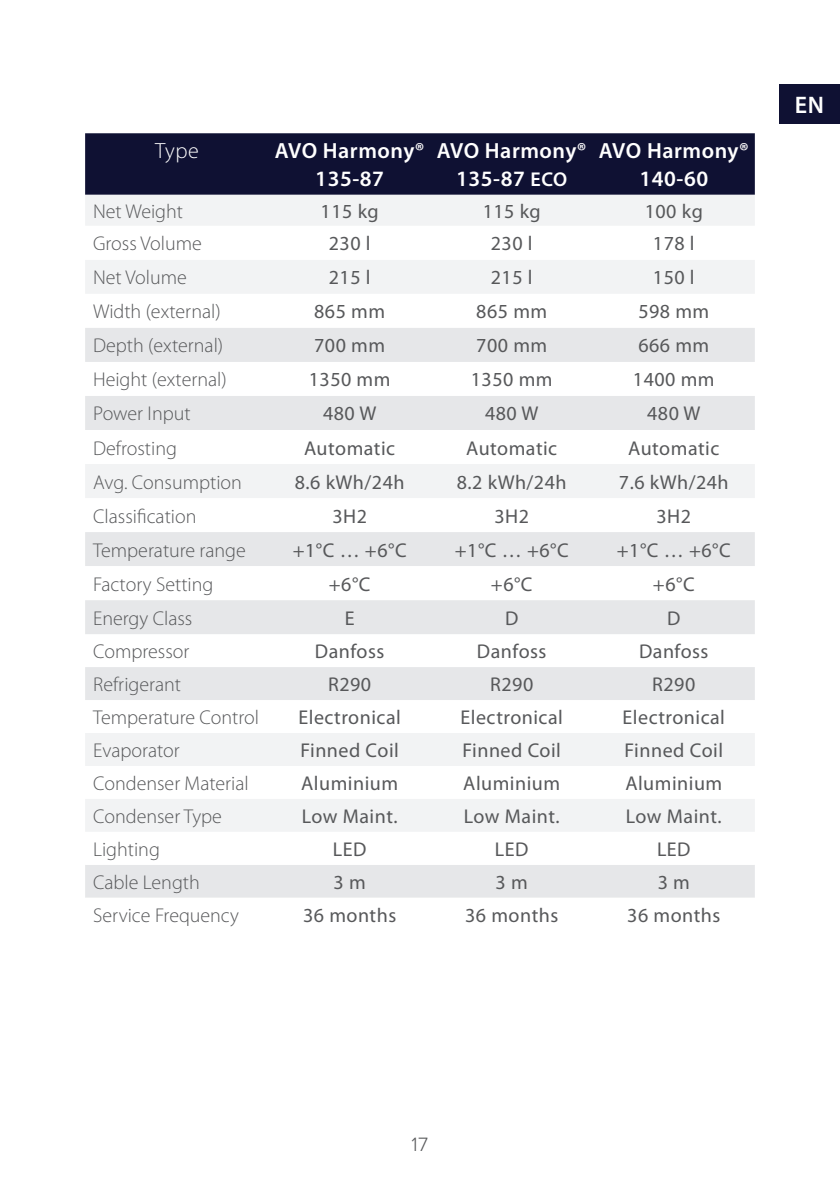
<style>
.page{position:relative;width:840px;height:1191px;background:#fff}
.page>*{position:absolute;margin:0;border:0;box-sizing:border-box;transform-origin:0 0}
.t1{font:600 24px "Myriad Pro";color:#fff}
._0772_Table_Tech_Hea{font:600 22px/28px "Myriad Pro";letter-spacing:.025em;color:#fff;text-align:center}
._0772_Table_Tech_Hea-2{font:300 22px "Myriad Pro";color:#fff}
._0771_Table_Tech_Tex{font:20px "Myriad Pro";letter-spacing:.025em;color:#57585a}
._077_Table_Tech_Text{font:300 20px "Myriad Pro";color:#57585a}
.t2{font:300 20px "Proxima Nova";color:#57585a}
.s1{font-size:20px}
</style>
<div class="page">
<div style="left:778px;top:85px;width:61px;height:39px;background:#0f1133"></div>
<div style="left:85px;top:133px;width:669px;height:62px;background:#0f1133"></div>
<div style="left:85px;top:195px;width:669px;height:99px;background:#f2f3f4"></div>
<svg style="left:85px;top:226px;width:669px;height:34px"></svg>
<svg style="left:85px;top:328px;width:669px;height:170px"></svg>
<svg style="left:85px;top:532px;width:669px;height:366px"></svg>
<p class="_0772_Table_Tech_Hea-2" style="left:155px;top:138px;width:45px">Type</p>
<p class="_0772_Table_Tech_Hea" style="left:274px;top:136px;width:151px">AVO Harmony®<br>135-87</p>
<p class="_0772_Table_Tech_Hea" style="left:436px;top:136px;width:151px">AVO Harmony®<br>135-87 <span class="s1">ECO</span></p>
<p class="_0772_Table_Tech_Hea" style="left:598px;top:136px;width:151px">AVO Harmony®<br>140-60</p>
<p class="_077_Table_Tech_Text" style="left:93px;top:199px;width:91px">Net Weight</p>
<p class="_0771_Table_Tech_Tex" style="left:320px;top:199px;width:60px">115 kg</p>
<p class="_0771_Table_Tech_Tex" style="left:482px;top:199px;width:60px">115 kg</p>
<p class="_0771_Table_Tech_Tex" style="left:644px;top:199px;width:60px">100 kg</p>
<p class="_077_Table_Tech_Text" style="left:93px;top:232px;width:110px">Gross Volume</p>
<p class="_0771_Table_Tech_Tex" style="left:328px;top:231px;width:43px">230 l</p>
<p class="_0771_Table_Tech_Tex" style="left:490px;top:231px;width:43px">230 l</p>
<p class="_0771_Table_Tech_Tex" style="left:652px;top:231px;width:43px">178 l</p>
<p class="_077_Table_Tech_Text" style="left:93px;top:266px;width:95px">Net Volume</p>
<p class="_0771_Table_Tech_Tex" style="left:328px;top:265px;width:43px">215 l</p>
<p class="_0771_Table_Tech_Tex" style="left:490px;top:265px;width:43px">215 l</p>
<p class="_0771_Table_Tech_Tex" style="left:652px;top:265px;width:43px">150 l</p>
<p class="_077_Table_Tech_Text" style="left:93px;top:300px;width:129px">Width (external)</p>
<p class="_0771_Table_Tech_Tex" style="left:314px;top:299px;width:72px">865 mm</p>
<p class="_0771_Table_Tech_Tex" style="left:476px;top:299px;width:72px">865 mm</p>
<p class="_0771_Table_Tech_Tex" style="left:638px;top:299px;width:72px">598 mm</p>
<p class="_077_Table_Tech_Text" style="left:93px;top:334px;width:131px">Depth (external)</p>
<p class="_0771_Table_Tech_Tex" style="left:314px;top:333px;width:72px">700 mm</p>
<p class="_0771_Table_Tech_Tex" style="left:476px;top:333px;width:72px">700 mm</p>
<p class="_0771_Table_Tech_Tex" style="left:638px;top:333px;width:72px">666 mm</p>
<p class="_077_Table_Tech_Text" style="left:93px;top:368px;width:135px">Height (external)</p>
<p class="_0771_Table_Tech_Tex" style="left:308px;top:367px;width:83px">1350 mm</p>
<p class="_0771_Table_Tech_Tex" style="left:470px;top:367px;width:83px">1350 mm</p>
<p class="_0771_Table_Tech_Tex" style="left:632px;top:367px;width:83px">1400 mm</p>
<p class="_077_Table_Tech_Text" style="left:93px;top:402px;width:99px">Power Input</p>
<p class="_0771_Table_Tech_Tex" style="left:323px;top:401px;width:55px">480 W</p>
<p class="_0771_Table_Tech_Tex" style="left:485px;top:401px;width:55px">480 W</p>
<p class="_0771_Table_Tech_Tex" style="left:646px;top:401px;width:55px">480 W</p>
<p class="_077_Table_Tech_Text" style="left:93px;top:436px;width:85px">Defrosting</p>
<p class="_0771_Table_Tech_Tex" style="left:304px;top:435px;width:93px">Automatic</p>
<p class="_0771_Table_Tech_Tex" style="left:466px;top:435px;width:93px">Automatic</p>
<p class="_0771_Table_Tech_Tex" style="left:628px;top:435px;width:92px">Automatic</p>
<p class="_077_Table_Tech_Text" style="left:93px;top:470px;width:150px">Avg. Consumption</p>
<p class="_0771_Table_Tech_Tex" style="left:294px;top:469px;width:111px">8.6 kWh/24h</p>
<p class="_0771_Table_Tech_Tex" style="left:456px;top:469px;width:111px">8.2 kWh/24h</p>
<p class="_0771_Table_Tech_Tex" style="left:618px;top:469px;width:111px">7.6 kWh/24h</p>
<p class="_077_Table_Tech_Text" style="left:93px;top:504px;width:105px">Classification</p>
<p class="_0771_Table_Tech_Tex" style="left:332px;top:503px;width:36px">3H2</p>
<p class="_0771_Table_Tech_Tex" style="left:494px;top:503px;width:36px">3H2</p>
<p class="_0771_Table_Tech_Tex" style="left:656px;top:503px;width:36px">3H2</p>
<p class="_077_Table_Tech_Text" style="left:93px;top:538px;width:154px">Temperature range</p>
<p class="_0771_Table_Tech_Tex" style="left:292px;top:537px;width:115px">+1°C … +6°C</p>
<p class="_0771_Table_Tech_Tex" style="left:454px;top:537px;width:115px">+1°C … +6°C</p>
<p class="_0771_Table_Tech_Tex" style="left:616px;top:537px;width:115px">+1°C … +6°C</p>
<p class="_077_Table_Tech_Text" style="left:93px;top:572px;width:122px">Factory Setting</p>
<p class="_0771_Table_Tech_Tex" style="left:328px;top:571px;width:43px">+6°C</p>
<p class="_0771_Table_Tech_Tex" style="left:490px;top:571px;width:43px">+6°C</p>
<p class="_0771_Table_Tech_Tex" style="left:652px;top:571px;width:43px">+6°C</p>
<p class="_077_Table_Tech_Text" style="left:93px;top:606px;width:101px">Energy Class</p>
<p class="_0771_Table_Tech_Tex" style="left:344px;top:605px;width:11px">E</p>
<p class="_0771_Table_Tech_Tex" style="left:505px;top:605px;width:15px">D</p>
<p class="_0771_Table_Tech_Tex" style="left:666px;top:605px;width:15px">D</p>
<p class="_077_Table_Tech_Text" style="left:93px;top:639px;width:98px">Compressor</p>
<p class="_0771_Table_Tech_Tex" style="left:315px;top:639px;width:71px">Danfoss</p>
<p class="_0771_Table_Tech_Tex" style="left:476px;top:639px;width:71px">Danfoss</p>
<p class="_0771_Table_Tech_Tex" style="left:638px;top:639px;width:71px">Danfoss</p>
<p class="_077_Table_Tech_Text" style="left:93px;top:672px;width:89px">Refrigerant</p>
<p class="_0771_Table_Tech_Tex" style="left:328px;top:672px;width:45px">R290</p>
<p class="_0771_Table_Tech_Tex" style="left:490px;top:672px;width:45px">R290</p>
<p class="_0771_Table_Tech_Tex" style="left:652px;top:672px;width:45px">R290</p>
<p class="_077_Table_Tech_Text" style="left:93px;top:705px;width:167px">Temperature Control</p>
<p class="_0771_Table_Tech_Tex" style="left:298px;top:705px;width:104px">Electronical</p>
<p class="_0771_Table_Tech_Tex" style="left:460px;top:705px;width:104px">Electronical</p>
<p class="_0771_Table_Tech_Tex" style="left:622px;top:705px;width:104px">Electronical</p>
<p class="_077_Table_Tech_Text" style="left:93px;top:738px;width:88px">Evaporator</p>
<p class="_0771_Table_Tech_Tex" style="left:300px;top:738px;width:100px">Finned Coil</p>
<p class="_0771_Table_Tech_Tex" style="left:462px;top:738px;width:100px">Finned Coil</p>
<p class="_0771_Table_Tech_Tex" style="left:624px;top:738px;width:100px">Finned Coil</p>
<p class="_077_Table_Tech_Text" style="left:93px;top:771px;width:157px">Condenser Material</p>
<p class="_0771_Table_Tech_Tex" style="left:301px;top:771px;width:98px">Aluminium</p>
<p class="_0771_Table_Tech_Tex" style="left:463px;top:771px;width:98px">Aluminium</p>
<p class="_0771_Table_Tech_Tex" style="left:625px;top:771px;width:98px">Aluminium</p>
<p class="_077_Table_Tech_Text" style="left:93px;top:804px;width:130px">Condenser Type</p>
<p class="_0771_Table_Tech_Tex" style="left:301px;top:804px;width:97px">Low Maint.</p>
<p class="_0771_Table_Tech_Tex" style="left:463px;top:804px;width:97px">Low Maint.</p>
<p class="_0771_Table_Tech_Tex" style="left:625px;top:804px;width:97px">Low Maint.</p>
<p class="_077_Table_Tech_Text" style="left:93px;top:837px;width:68px">Lighting</p>
<p class="_0771_Table_Tech_Tex" style="left:332px;top:836px;width:35px">LED</p>
<p class="_0771_Table_Tech_Tex" style="left:494px;top:836px;width:35px">LED</p>
<p class="_0771_Table_Tech_Tex" style="left:656px;top:836px;width:35px">LED</p>
<p class="_077_Table_Tech_Text" style="left:93px;top:870px;width:108px">Cable Length</p>
<p class="_0771_Table_Tech_Tex" style="left:333px;top:869px;width:34px">3 m</p>
<p class="_0771_Table_Tech_Tex" style="left:495px;top:869px;width:34px">3 m</p>
<p class="_0771_Table_Tech_Tex" style="left:657px;top:869px;width:34px">3 m</p>
<p class="_077_Table_Tech_Text" style="left:93px;top:903px;width:147px">Service Frequency</p>
<p class="_0771_Table_Tech_Tex" style="left:303px;top:902px;width:95px">36 months</p>
<p class="_0771_Table_Tech_Tex" style="left:465px;top:902px;width:95px">36 months</p>
<p class="_0771_Table_Tech_Tex" style="left:627px;top:902px;width:95px">36 months</p>
<p class="t1" style="left:794px;top:90px;width:37px">ENEN</p>
<p class="t2" style="left:411px;top:1129px;width:18px">17</p>
</div>
